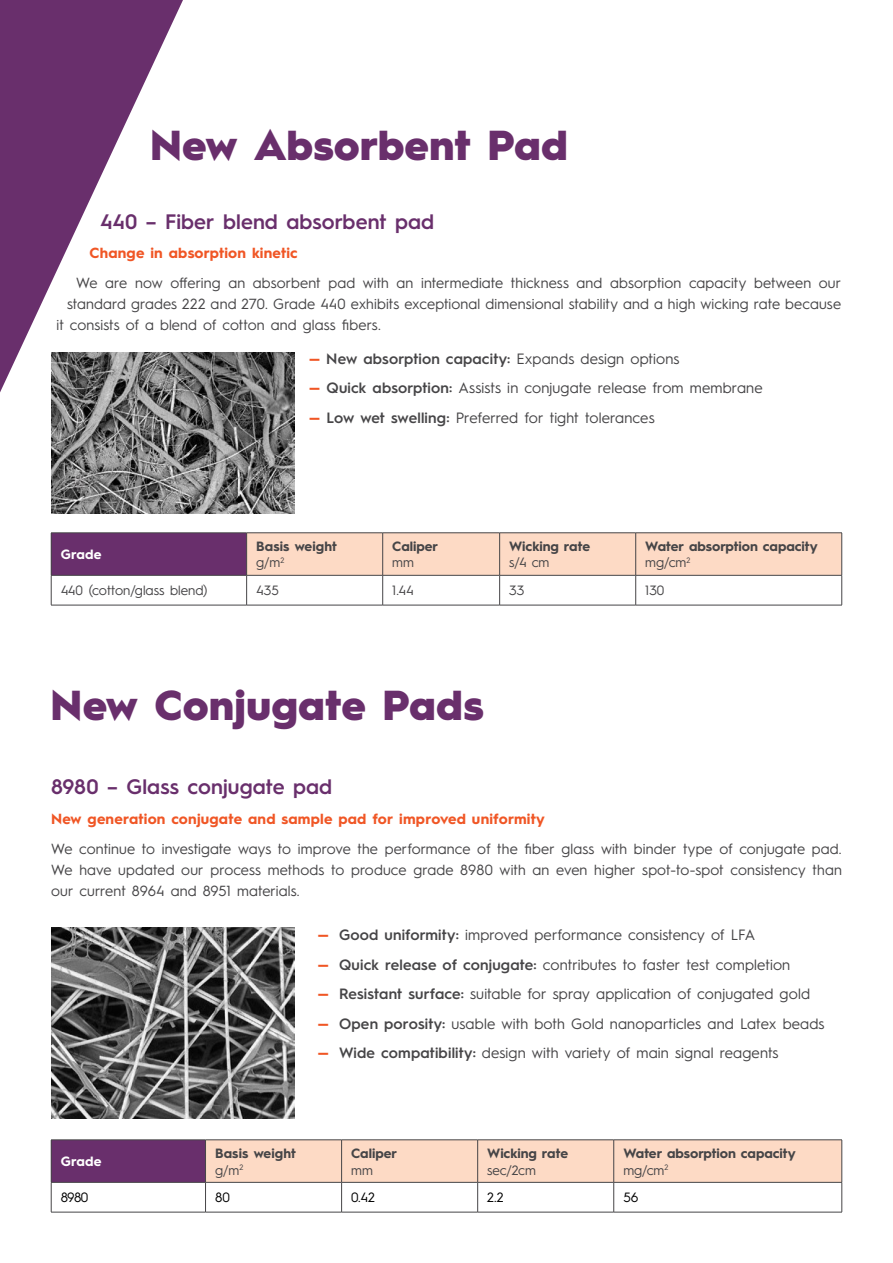
<style>
.page{position:relative;width:893px;height:1263px;background:#fff}
.page>*{position:absolute;margin:0;border:0;box-sizing:border-box;transform-origin:0 0}
.t1{font:900 42px "Hurme Geometric Sans 1";color:#692f6c}
.t2{font:600 21px "Hurme Geometric Sans 1";letter-spacing:.005em;color:#692f6c}
.t3{font:15px "Hurme Geometric Sans 1";letter-spacing:.01em;color:#464547}
.t4{font:600 15px "Hurme Geometric Sans 1";letter-spacing:.01em;color:#464547}
.t5{font:14.7px/21px "Hurme Geometric Sans 1";letter-spacing:.01em;color:#464547;text-align:justify}
.t6{font:700 14.7px "Hurme Geometric Sans 1";letter-spacing:.01em;color:#f05625}
.t7{font:700 13.5px/16.5px "Hurme Geometric Sans 1";letter-spacing:-.005em;color:#464547}
.t8{font:13.5px "Hurme Geometric Sans 1";color:#464547}
.t9{font:13.5px "Hurme Geometric Sans 1";letter-spacing:-.02em;color:#000}
.t10{font:700 13.5px "Hurme Geometric Sans 1";letter-spacing:.01em;color:#fff}
.s1{font-weight:700;color:#f05625}
.s2{font-weight:400}
.s3{font-weight:600}
</style>
<div class="page">
<svg style="left:0;top:0;width:183px;height:392px;fill:#692f6c"></svg>
<img style="left:51px;top:352px;width:243px;height:162px">
<svg style="left:52px;top:533px;width:789px;height:72px"></svg>
<hr style="left:51px;top:533px;width:1px;height:42px;background:#464547">
<hr style="left:51px;top:532px;width:196px;height:1px;background:#464547">
<hr style="left:246px;top:533px;width:1px;height:42px;background:#464547">
<hr style="left:247px;top:532px;width:136px;height:1px;background:#464547">
<hr style="left:382px;top:533px;width:1px;height:42px;background:#464547">
<hr style="left:383px;top:532px;width:117px;height:1px;background:#464547">
<hr style="left:500px;top:532px;width:136px;height:1px;background:#464547">
<hr style="left:499px;top:533px;width:1px;height:42px;background:#464547">
<hr style="left:635px;top:533px;width:1px;height:42px;background:#464547">
<hr style="left:636px;top:532px;width:206px;height:1px;background:#464547">
<hr style="left:841px;top:533px;width:1px;height:42px;background:#464547">
<hr style="left:51px;top:575px;width:1px;height:30px;background:#464547">
<hr style="left:51px;top:575px;width:196px;height:1px;background:#464547">
<hr style="left:247px;top:575px;width:136px;height:1px;background:#464547">
<hr style="left:383px;top:575px;width:117px;height:1px;background:#464547">
<hr style="left:500px;top:575px;width:136px;height:1px;background:#464547">
<hr style="left:636px;top:575px;width:206px;height:1px;background:#464547">
<hr style="left:246px;top:575px;width:1px;height:30px;background:#464547">
<hr style="left:382px;top:575px;width:1px;height:30px;background:#464547">
<hr style="left:499px;top:575px;width:1px;height:30px;background:#464547">
<hr style="left:635px;top:575px;width:1px;height:30px;background:#464547">
<hr style="left:841px;top:575px;width:1px;height:30px;background:#464547">
<hr style="left:51px;top:605px;width:196px;height:1px;background:#464547">
<hr style="left:247px;top:605px;width:136px;height:1px;background:#464547">
<hr style="left:383px;top:605px;width:117px;height:1px;background:#464547">
<hr style="left:500px;top:605px;width:136px;height:1px;background:#464547">
<hr style="left:636px;top:605px;width:206px;height:1px;background:#464547">
<svg style="left:52px;top:1140px;width:789px;height:72px"></svg>
<hr style="left:51px;top:1140px;width:1px;height:42px;background:#464547">
<hr style="left:51px;top:1139px;width:155px;height:1px;background:#464547">
<hr style="left:205px;top:1140px;width:1px;height:42px;background:#464547">
<hr style="left:206px;top:1139px;width:136px;height:1px;background:#464547">
<hr style="left:342px;top:1139px;width:136px;height:1px;background:#464547">
<hr style="left:478px;top:1139px;width:136px;height:1px;background:#464547">
<hr style="left:341px;top:1140px;width:1px;height:42px;background:#464547">
<hr style="left:477px;top:1140px;width:1px;height:42px;background:#464547">
<hr style="left:613px;top:1140px;width:1px;height:42px;background:#464547">
<hr style="left:614px;top:1139px;width:228px;height:1px;background:#464547">
<hr style="left:841px;top:1140px;width:1px;height:42px;background:#464547">
<hr style="left:51px;top:1182px;width:1px;height:30px;background:#464547">
<hr style="left:51px;top:1182px;width:155px;height:1px;background:#464547">
<hr style="left:51px;top:1212px;width:155px;height:1px;background:#464547">
<hr style="left:205px;top:1182px;width:1px;height:30px;background:#464547">
<hr style="left:206px;top:1182px;width:136px;height:1px;background:#464547">
<hr style="left:342px;top:1182px;width:136px;height:1px;background:#464547">
<hr style="left:478px;top:1182px;width:136px;height:1px;background:#464547">
<hr style="left:614px;top:1182px;width:228px;height:1px;background:#464547">
<hr style="left:341px;top:1182px;width:1px;height:30px;background:#464547">
<hr style="left:477px;top:1182px;width:1px;height:30px;background:#464547">
<hr style="left:613px;top:1182px;width:1px;height:30px;background:#464547">
<hr style="left:841px;top:1182px;width:1px;height:30px;background:#464547">
<hr style="left:206px;top:1212px;width:136px;height:1px;background:#464547">
<hr style="left:342px;top:1212px;width:136px;height:1px;background:#464547">
<hr style="left:478px;top:1212px;width:136px;height:1px;background:#464547">
<hr style="left:614px;top:1212px;width:228px;height:1px;background:#464547">
<img style="left:51px;top:927px;width:243px;height:191px">
<h1 class="t1" style="left:150px;top:116px;width:419px">New Absorbent Pad</h1>
<h2 class="t2" style="left:100px;top:207px;width:335px">440 – Fiber blend absorbent pad</h2>
<p class="t6" style="left:90px;top:243px;width:210px">Change in absorption kinetic</p>
<p class="t5" style="left:76px;top:271px;width:767px">We are now offering an absorbent pad with an intermediate thickness and absorption capacity between our</p>
<p class="t5" style="left:67px;top:292px;width:776px">standard grades 222 and 270. Grade 440 exhibits exceptional dimensional stability and a high wicking rate because</p>
<p class="t5" style="left:57px;top:313px;width:326px">it consists of a blend of cotton and glass fibers.</p>
<p class="t4" style="left:309px;top:348px;width:372px"><span class="s1">—</span> New absorption capacity: <span class="s2">Expands design options</span></p>
<p class="t3" style="left:309px;top:377px;width:455px"><span class="s1">—</span> <span class="s3">Quick absorption:</span> Assists in conjugate release from membrane</p>
<p class="t3" style="left:309px;top:407px;width:347px"><span class="s1">—</span> <span class="s3">Low wet swelling:</span> Preferred for tight tolerances</p>
<p class="t10" style="left:61px;top:545px;width:42px">Grade</p>
<p class="t7" style="left:256px;top:537px;width:82px">Basis weight <span class="s2">g/m</span><sup>2</sup></p>
<p class="t7" style="left:392px;top:537px;width:47px">Caliper</p>
<p class="t8" style="left:392px;top:553px;width:23px">mm</p>
<p class="t7" style="left:509px;top:537px;width:82px">Wicking rate</p>
<p class="t8" style="left:509px;top:553px;width:42px">s/4 cm</p>
<p class="t7" style="left:645px;top:537px;width:174px">Water absorption capacity <span class="s2">mg/cm</span><sup>2</sup></p>
<p class="t8" style="left:61px;top:581px;width:148px">440 (cotton/glass blend)</p>
<p class="t8" style="left:256px;top:581px;width:24px">435</p>
<p class="t8" style="left:392px;top:581px;width:23px">1.44</p>
<p class="t8" style="left:509px;top:581px;width:17px">33</p>
<p class="t8" style="left:645px;top:581px;width:21px">130</p>
<h1 class="t1" style="left:51px;top:676px;width:435px">New Conjugate Pads</h1>
<h2 class="t2" style="left:51px;top:772px;width:283px">8980 – Glass conjugate pad</h2>
<p class="t6" style="left:51px;top:808px;width:495px">New generation conjugate and sample pad for improved uniformity</p>
<p class="t5" style="left:51px;top:837px;width:792px">We continue to investigate ways to improve the performance of the fiber glass with binder type of conjugate pad.<br>We have updated our process methods to produce grade 8980 with an even higher spot-to-spot consistency than our current 8964 and 8951 materials.</p>
<p class="t3" style="left:318px;top:924px;width:439px"><span class="s1">—</span> <span class="s3">Good uniformity:</span> improved performance consistency of LFA</p>
<p class="t3" style="left:318px;top:954px;width:474px"><span class="s1">—</span> <span class="s3">Quick release of conjugate:</span> contributes to faster test completion</p>
<p class="t3" style="left:318px;top:983px;width:494px"><span class="s1">—</span> <span class="s3">Resistant surface:</span> suitable for spray application of conjugated gold</p>
<p class="t3" style="left:318px;top:1013px;width:508px"><span class="s1">—</span> <span class="s3">Open porosity:</span> usable with both Gold nanoparticles and Latex beads</p>
<p class="t3" style="left:318px;top:1042px;width:462px"><span class="s1">—</span> <span class="s3">Wide compatibility:</span> design with variety of main signal reagents</p>
<p class="t10" style="left:61px;top:1152px;width:42px">Grade</p>
<p class="t7" style="left:215px;top:1144px;width:82px">Basis weight <span class="s2">g/m</span><sup>2</sup></p>
<p class="t7" style="left:351px;top:1144px;width:47px">Caliper</p>
<p class="t8" style="left:351px;top:1160px;width:23px">mm</p>
<p class="t7" style="left:487px;top:1144px;width:82px">Wicking rate</p>
<p class="t8" style="left:487px;top:1160px;width:50px">sec/2cm</p>
<p class="t7" style="left:623px;top:1144px;width:174px">Water absorption capacity <span class="s2">mg/cm</span><sup>2</sup></p>
<p class="t9" style="left:61px;top:1188px;width:29px">8980</p>
<p class="t9" style="left:215px;top:1188px;width:16px">80</p>
<p class="t9" style="left:351px;top:1188px;width:25px">0.42</p>
<p class="t9" style="left:487px;top:1188px;width:18px">2.2</p>
<p class="t9" style="left:623px;top:1188px;width:17px">56</p>
</div>
